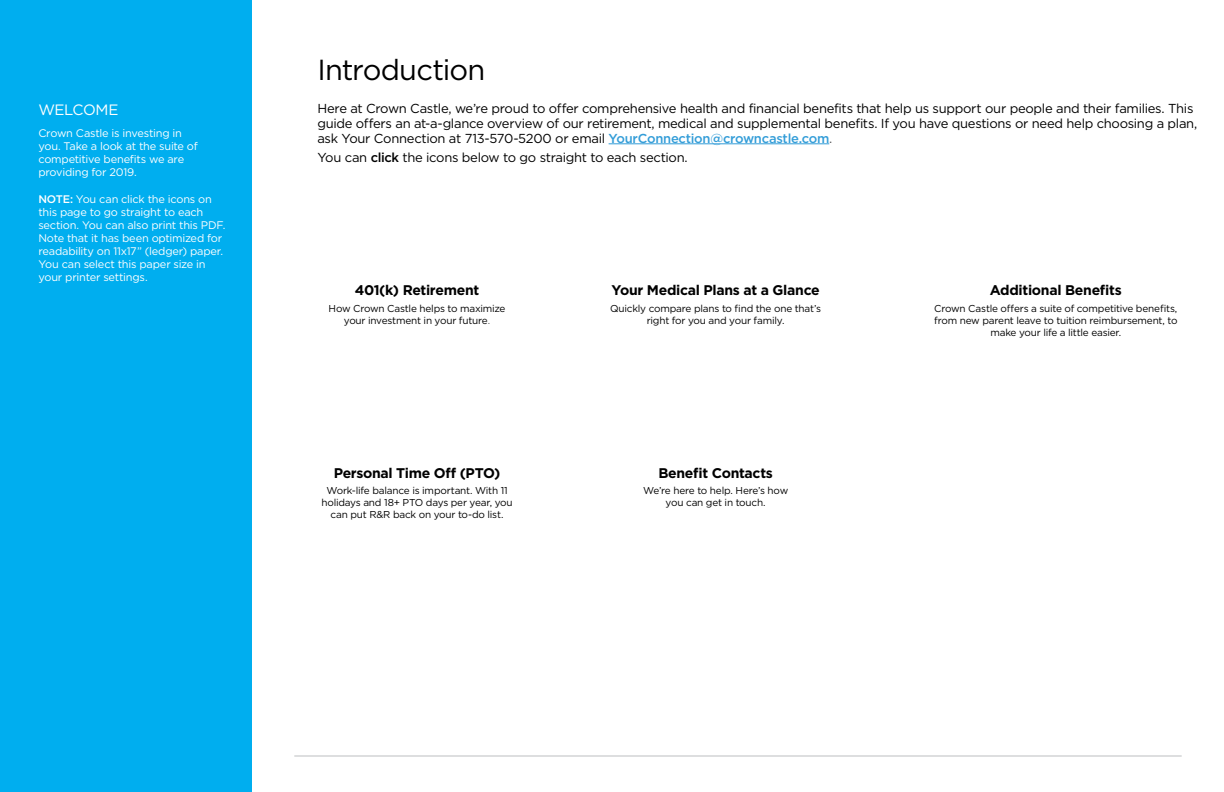
<style>
.page{position:relative;width:1224px;height:792px;background:#fff}
.page>*{position:absolute;margin:0;border:0;box-sizing:border-box;transform-origin:0 0}
.t1{font:29px "Gotham";letter-spacing:-.025em;color:#000}
.t2{font:15px "Gotham";letter-spacing:-.025em;color:#fff}
.t3{font:700 14px "Gotham";letter-spacing:-.02em;color:#000}
.t4{font:13px/15px "Gotham";letter-spacing:-.025em;color:#000}
.t5{font:11px/13px "Gotham";letter-spacing:-.02em;color:#fff}
.t6{font:10px/12px "Gotham";letter-spacing:-.02em;color:#000;text-align:center}
.s1{font-weight:500}
.s2{font-weight:500;color:#339dd8}
.s3{color:#58595b}
</style>
<div class="page">
<div style="left:0;top:0;width:252px;height:792px;background:#00aeef"></div>
<hr style="left:609px;top:143px;width:220px;height:1px;background:#339dd8">
<hr style="left:294px;top:756px;width:888px;height:1px;background:#bcbec0">
<h2 class="t2" style="left:38px;top:100px;width:82px">WELCOME</h2>
<p class="t5" style="left:38px;top:126px;width:161px">Crown Castle is investing in you. Take a look at the suite of competitive benefits we are providing for 2019.</p>
<p class="t5" style="left:38px;top:192px;width:189px"><span class="s1">NOTE:</span> You can click the icons on this page to go straight to each section. You can also print this PDF.<br>Note that it has been optimized for readability on 11x17” (ledger) paper.<br>You can select this paper size in your printer settings.</p>
<h1 class="t1" style="left:317px;top:51px;width:169px">Introduction</h1>
<p class="t4" style="left:317px;top:100px;width:881px">Here at Crown Castle, we’re proud to offer comprehensive health and financial benefits that help us support our people and their families. This guide offers an at-a-glance overview of our retirement, medical and supplemental benefits. If you have questions or need help choosing a plan, ask Your Connection at 713-570-5200 or email <span class="s2">YourConnection@crowncastle.com</span><span class="s3">.</span></p>
<h3 class="t4" style="left:317px;top:150px;width:372px">You can <span class="s1">click</span> the icons below to go straight to each section.</h3>
<h3 class="t3" style="left:355px;top:281px;width:126px">401(k) Retirement</h3>
<p class="t6" style="left:328px;top:302px;width:179px">How Crown Castle helps to maximize your investment in your future<span class="s3">.</span></p>
<h3 class="t3" style="left:334px;top:464px;width:168px">Personal Time Off (PTO)</h3>
<p class="t6" style="left:321px;top:485px;width:193px">Work-life balance is important. With 11 holidays and 18+ PTO days per year, you can put R&amp;R back on your to-do list.</p>
<h3 class="t3" style="left:612px;top:281px;width:210px">Your Medical Plans at a Glance</h3>
<p class="t6" style="left:610px;top:302px;width:212px">Quickly compare plans to find the one that’s right for you and your family.</p>
<h3 class="t3" style="left:658px;top:464px;width:116px">Benefit Contacts</h3>
<p class="t6" style="left:643px;top:485px;width:147px">We’re here to help. Here’s how you can get in touch.</p>
<h3 class="t3" style="left:990px;top:281px;width:134px">Additional Benefits</h3>
<p class="t6" style="left:934px;top:302px;width:245px">Crown Castle offers a suite of competitive benefits, from new parent leave to tuition reimbursement, to make your life a little easier.</p>
</div>
